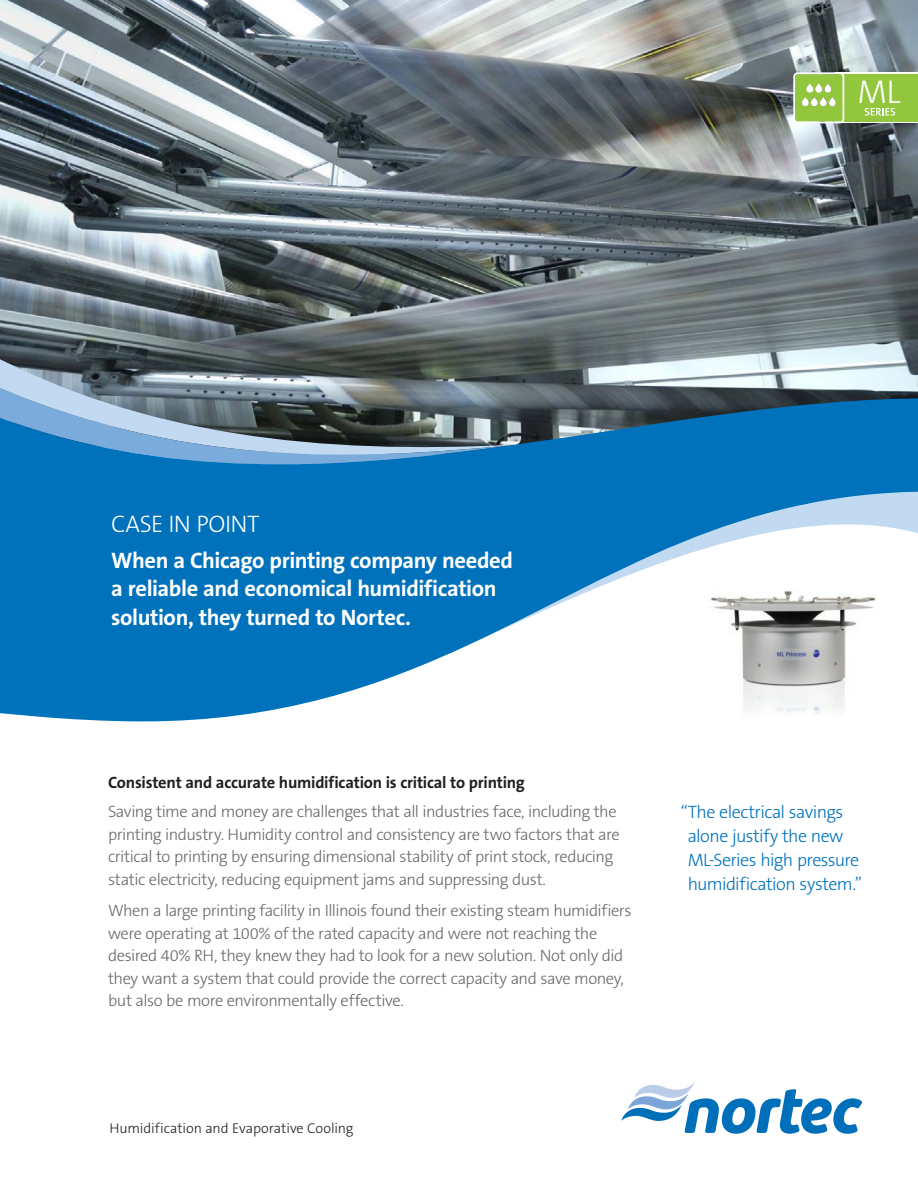
<style>
.page{position:relative;width:918px;height:1188px;background:#fff}
.page>*{position:absolute;margin:0;border:0;box-sizing:border-box;transform-origin:0 0}
.t1{font:300 33.15px "The Sans B W3";color:#fff}
.t2{font:300 24px "The Sans B W3";letter-spacing:-.02em;color:#fff}
.t3{font:700 22.5px/28.5px "The Sans B W7";letter-spacing:-.02em;color:#fff}
.t4{font:300 18px/24px "The Sans B W3";letter-spacing:-.03em;color:#0072bc}
.TS_Paragraph_text{font:300 16.5px/22.5px "The Sans B W3";letter-spacing:-.03em;color:#676a6a}
.TS_Head_2{font:700 16.5px "The Sans B W7";letter-spacing:-.015em;color:#231f20}
.t5{font:300 14.25px "The Sans B W3";letter-spacing:-.005em;color:#231f20}
</style>
<div class="page">
<img style="left:0;top:0;width:918px;height:398px">
<svg style="left:0;top:352px;width:517px;height:46px;background:#545e5f"></svg>
<svg style="left:0;top:382px;width:513px;height:16px;background:#8a9aa6"></svg>
<svg style="left:0;top:398px;width:918px;height:323px;fill:#0072bc"></svg>
<svg style="left:621px;top:1082px;width:241px;height:52px"></svg>
<hr style="left:836px;top:72px;width:82px;height:2px;background:#fff">
<hr style="left:836px;top:122px;width:82px;height:1px;background:#fff">
<div style="left:840px;top:74px;width:78px;height:48px;background:#92c73d"></div>
<svg style="left:865px;top:108px;width:30px;height:8px"></svg>
<svg style="left:793px;top:72px;width:51px;height:51px;background:#a1cd5c"></svg>
<svg style="left:806px;top:83px;width:7px;height:10px"></svg>
<svg style="left:815px;top:83px;width:7px;height:10px"></svg>
<svg style="left:824px;top:83px;width:7px;height:10px"></svg>
<svg style="left:811px;top:97px;width:7px;height:9px"></svg>
<svg style="left:802px;top:97px;width:7px;height:9px"></svg>
<svg style="left:820px;top:97px;width:7px;height:9px"></svg>
<svg style="left:829px;top:97px;width:7px;height:9px"></svg>
<img style="left:705px;top:590px;width:177px;height:131px">
<p class="t1" style="left:858px;top:71px;width:45px">ML</p>
<p class="t2" style="left:111px;top:509px;width:150px">CASE IN POINT</p>
<p class="t3" style="left:111px;top:546px;width:404px">When a Chicago printing company needed a reliable and economical humidification solution, they turned to Nortec.</p>
<p class="TS_Head_2" style="left:108px;top:772px;width:418px">Consistent and accurate humidification is critical to printing</p>
<p class="TS_Paragraph_text" style="left:108px;top:801px;width:513px">Saving time and money are challenges that all industries face, including the printing industry. Humidity control and consistency are two factors that are critical to printing by ensuring dimensional stability of print stock, reducing static electricity, reducing equipment jams and suppressing dust.</p>
<p class="TS_Paragraph_text" style="left:108px;top:899px;width:525px">When a large printing facility in Illinois found their existing steam humidifiers were operating at 100% of the rated capacity and were not reaching the desired 40% RH, they knew they had to look for a new solution. Not only did they want a system that could provide the correct capacity and save money, but also be more environmentally effective.</p>
<p class="t5" style="left:110px;top:1119px;width:245px">Humidification and Evaporative Cooling</p>
<p class="t4" style="left:688px;top:800px;width:176px;text-indent:-7px">“The electrical savings alone justify the new<br>ML-Series high pressure humidification system.”</p>
</div>
